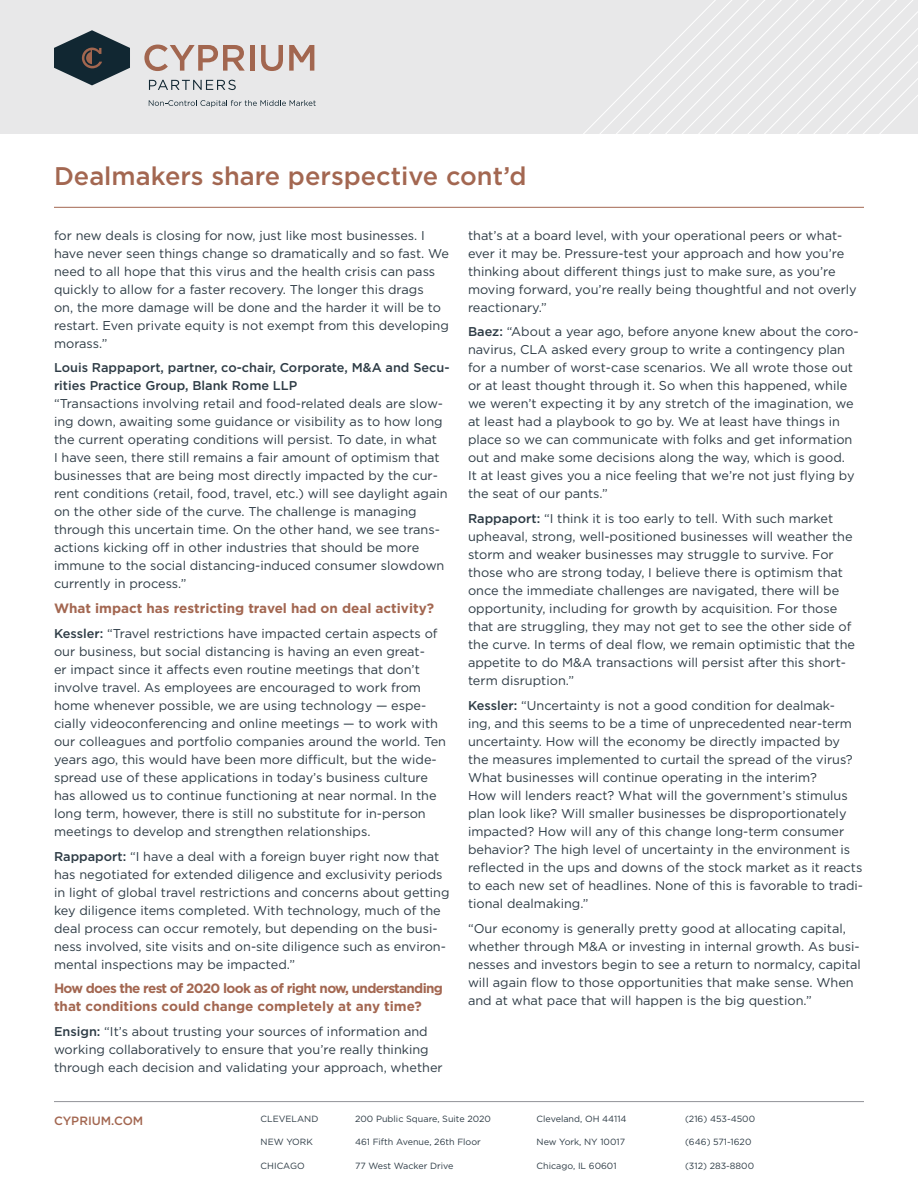
<style>
.page{position:relative;width:918px;height:1188px;background:#fff}
.page>*{position:absolute;margin:0;border:0;box-sizing:border-box;transform-origin:0 0}
.t1{font:500 25.5px "Gotham";color:#a36751}
.Headline{font:700 13.5px/18px "Gotham";letter-spacing:-.05em;color:#a36751}
.Headline-2{font:700 13.5px "Gotham";color:#a36751}
.t2{font:12.75px/18px "Gotham";color:#2d3b45}
.t3{font:500 12px "Gotham";color:#a36751}
.t4{font:9px "Gotham";color:#2d3b45}
.s1{font-weight:500}
</style>
<div class="page">
<div style="left:0;top:0;width:918px;height:134px;background:#e8e8e9"></div>
<svg style="left:149px;top:80px;width:87px;height:10px"></svg>
<svg style="left:144px;top:45px;width:101px;height:26px"></svg>
<div style="left:250px;top:45px;width:5px;height:26px;background:#a2664f"></div>
<svg style="left:261px;top:45px;width:22px;height:26px"></svg>
<svg style="left:289px;top:45px;width:25px;height:26px"></svg>
<svg style="left:54px;top:30px;width:76px;height:55px"></svg>
<svg style="left:149px;top:100px;width:167px;height:7px"></svg>
<svg style="left:583px;top:0;width:335px;height:134px"></svg>
<hr style="left:54px;top:207px;width:810px;height:1px;background:#a36751">
<hr style="left:54px;top:1101px;width:810px;height:1px;background:#929398">
<p class="t1" style="left:54px;top:162px;width:474px">Dealmakers share perspective cont’d</p>
<p class="t2" style="left:54px;top:226px;width:397px">for new deals is closing for now, just like most businesses. I have never seen things change so dramatically and so fast. We need to all hope that this virus and the health crisis can pass quickly to allow for a faster recovery. The longer this drags<br>on, the more damage will be done and the harder it will be to restart. Even private equity is not exempt from this developing morass.”</p>
<p class="t2" style="left:54px;top:359px;width:397px"><span class="s1">Louis Rappaport, partner, co-chair, Corporate, M&amp;A and Secu&shy;rities Practice Group, Blank Rome LLP<br></span>“Transactions involving retail and food-related deals are slow&shy;ing down, awaiting some guidance or visibility as to how long the current operating conditions will persist. To date, in what<br>I have seen, there still remains a fair amount of optimism that businesses that are being most directly impacted by the cur&shy;rent conditions (retail, food, travel, etc.) will see daylight again on the other side of the curve. The challenge is managing through this uncertain time. On the other hand, we see trans&shy;actions kicking off in other industries that should be more immune to the social distancing-induced consumer slowdown currently in process.”</p>
<p class="Headline-2" style="left:54px;top:601px;width:382px">What impact has restricting travel had on deal activity?</p>
<p class="t2" style="left:54px;top:624px;width:394px"><span class="s1">Kessler:</span> “Travel restrictions have impacted certain aspects of our business, but social distancing is having an even great-<br>er impact since it affects even routine meetings that don’t involve travel. As employees are encouraged to work from home whenever possible, we are using technology — espe&shy;cially videoconferencing and online meetings — to work with our colleagues and portfolio companies around the world. Ten years ago, this would have been more difficult, but the wide&shy;spread use of these applications in today’s business culture has allowed us to continue functioning at near normal. In the long term, however, there is still no substitute for in-person meetings to develop and strengthen relationships.</p>
<p class="t2" style="left:54px;top:847px;width:397px"><span class="s1">Rappaport:</span> “I have a deal with a foreign buyer right now that has negotiated for extended diligence and exclusivity periods in light of global travel restrictions and concerns about getting key diligence items completed. With technology, much of the deal process can occur remotely, but depending on the busi&shy;ness involved, site visits and on-site diligence such as environ&shy;mental inspections may be impacted.”</p>
<p class="Headline" style="left:54px;top:979px;width:390px">How does the rest of 2020 look as of right now, understanding that conditions could change completely at any time?</p>
<p class="t2" style="left:54px;top:1022px;width:390px"><span class="s1">Ensign:</span> “It’s about trusting your sources of information and working collaboratively to ensure that you’re really thinking through each decision and validating your approach, whether</p>
<p class="t2" style="left:468px;top:226px;width:390px">that’s at a board level, with your operational peers or what&shy;ever it may be. Pressure-test your approach and how you’re thinking about different things just to make sure, as you’re moving forward, you’re really being thoughtful and not overly reactionary.”</p>
<p class="t2" style="left:468px;top:323px;width:392px"><span class="s1">Baez:</span> “About a year ago, before anyone knew about the coro&shy;navirus, CLA asked every group to write a contingency plan for a number of worst-case scenarios. We all wrote those out or at least thought through it. So when this happened, while we weren’t expecting it by any stretch of the imagination, we at least had a playbook to go by. We at least have things in place so we can communicate with folks and get information out and make some decisions along the way, which is good.<br>It at least gives you a nice feeling that we’re not just flying by the seat of our pants.”</p>
<p class="t2" style="left:468px;top:509px;width:389px"><span class="s1">Rappaport:</span> “I think it is too early to tell. With such market upheaval, strong, well-positioned businesses will weather the storm and weaker businesses may struggle to survive. For those who are strong today, I believe there is optimism that once the immediate challenges are navigated, there will be opportunity, including for growth by acquisition. For those that are struggling, they may not get to see the other side of the curve. In terms of deal flow, we remain optimistic that the appetite to do M&amp;A transactions will persist after this short&shy;term disruption.”</p>
<p class="t2" style="left:468px;top:696px;width:397px"><span class="s1">Kessler:</span> “Uncertainty is not a good condition for dealmak-<br>ing, and this seems to be a time of unprecedented near-term uncertainty. How will the economy be directly impacted by the measures implemented to curtail the spread of the virus?<br>What businesses will continue operating in the interim?<br>How will lenders react? What will the government’s stimulus plan look like? Will smaller businesses be disproportionately impacted? How will any of this change long-term consumer behavior? The high level of uncertainty in the environment is reflected in the ups and downs of the stock market as it reacts to each new set of headlines. None of this is favorable to tradi&shy;tional dealmaking.”</p>
<p class="t2" style="left:468px;top:919px;width:394px">“Our economy is generally pretty good at allocating capital, whether through M&amp;A or investing in internal growth. As busi&shy;nesses and investors begin to see a return to normalcy, capital will again flow to those opportunities that make sense. When and at what pace that will happen is the big question.”</p>
<p class="t3" style="left:54px;top:1114px;width:91px">CYPRIUM.COM</p>
<p class="t4" style="left:261px;top:1114px;width:59px">CLEVELAND</p>
<p class="t4" style="left:355px;top:1114px;width:137px">200 Public Square, Suite 2020</p>
<p class="t4" style="left:537px;top:1114px;width:92px">Cleveland, OH 44114</p>
<p class="t4" style="left:685px;top:1114px;width:72px">(216) 453-4500</p>
<p class="t4" style="left:261px;top:1137px;width:54px">NEW YORK</p>
<p class="t4" style="left:355px;top:1137px;width:127px">461 Fifth Avenue, 26th Floor</p>
<p class="t4" style="left:537px;top:1137px;width:90px">New York, NY 10017</p>
<p class="t4" style="left:685px;top:1137px;width:68px">(646) 571-1620</p>
<p class="t4" style="left:261px;top:1160px;width:46px">CHICAGO</p>
<p class="t4" style="left:355px;top:1160px;width:100px">77 West Wacker Drive</p>
<p class="t4" style="left:537px;top:1160px;width:82px">Chicago, IL 60601</p>
<p class="t4" style="left:685px;top:1160px;width:71px">(312) 283-8800</p>
</div>
